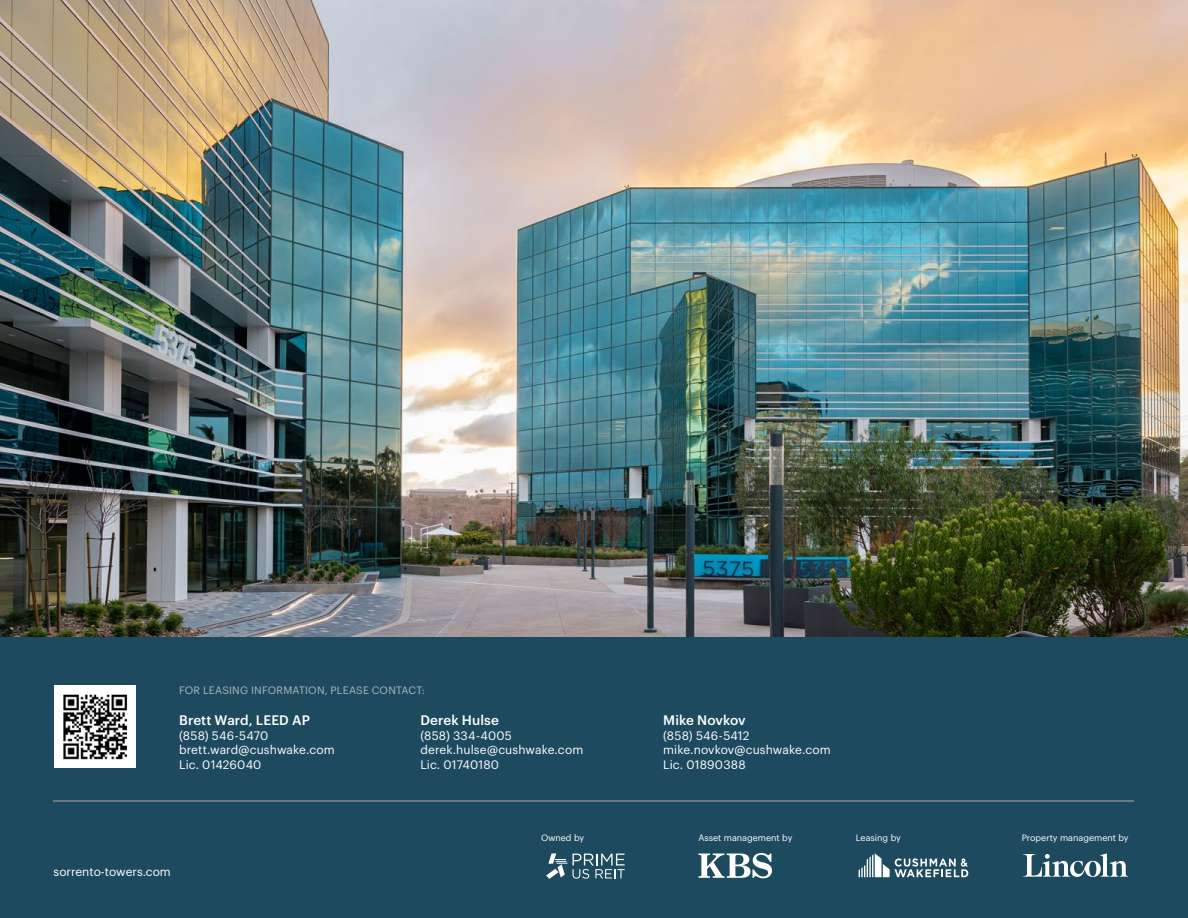
<style>
.page{position:relative;width:1188px;height:918px;background:#fff}
.page>*{position:absolute;margin:0;border:0;box-sizing:border-box;transform-origin:0 0}
.t1{font:500 13.5px "Graphik";letter-spacing:.005em;color:#fff}
.t2{font:12px/14.4px "Graphik";letter-spacing:.01em;color:#fff}
.t3{font:10.5px "Graphik";letter-spacing:.02em;color:#afb7be}
.t4{font:9px "Graphik";color:#fff}
</style>
<div class="page">
<img style="left:0;top:0;width:1188px;height:637px">
<div style="left:0;top:637px;width:1188px;height:281px;background:#1e4a5f"></div>
<hr style="left:54px;top:800px;width:1080px;height:2px;background:#6c7982">
<svg style="left:1023px;top:853px;width:105px;height:24px"></svg>
<svg style="left:698px;top:853px;width:74px;height:25px"></svg>
<svg style="left:546px;top:853px;width:79px;height:26px"></svg>
<svg style="left:859px;top:853px;width:109px;height:24px"></svg>
<img style="left:54px;top:686px;width:82px;height:81px">
<p class="t3" style="left:179px;top:682px;width:247px">FOR LEASING INFORMATION, PLEASE CONTACT:</p>
<p class="t1" style="left:179px;top:710px;width:132px">Brett Ward, LEED AP</p>
<p class="t2" style="left:179px;top:727px;width:157px">(858) 546-5470 brett.ward@cushwake.com<br>Lic. 01426040</p>
<p class="t1" style="left:420px;top:710px;width:80px">Derek Hulse</p>
<p class="t2" style="left:420px;top:727px;width:164px">(858) 334-4005 derek.hulse@cushwake.com<br>Lic. 01740180</p>
<p class="t1" style="left:663px;top:710px;width:84px">Mike Novkov</p>
<p class="t2" style="left:663px;top:727px;width:169px">(858) 546-5412 mike.novkov@cushwake.com<br>Lic. 01890388</p>
<p class="t2" style="left:54px;top:863px;width:119px">sorrento-towers.com</p>
<p class="t4" style="left:541px;top:831px;width:45px">Owned by</p>
<p class="t4" style="left:698px;top:831px;width:96px">Asset management by</p>
<p class="t4" style="left:856px;top:831px;width:47px">Leasing by</p>
<p class="t4" style="left:1022px;top:831px;width:109px">Property management by</p>
</div>
